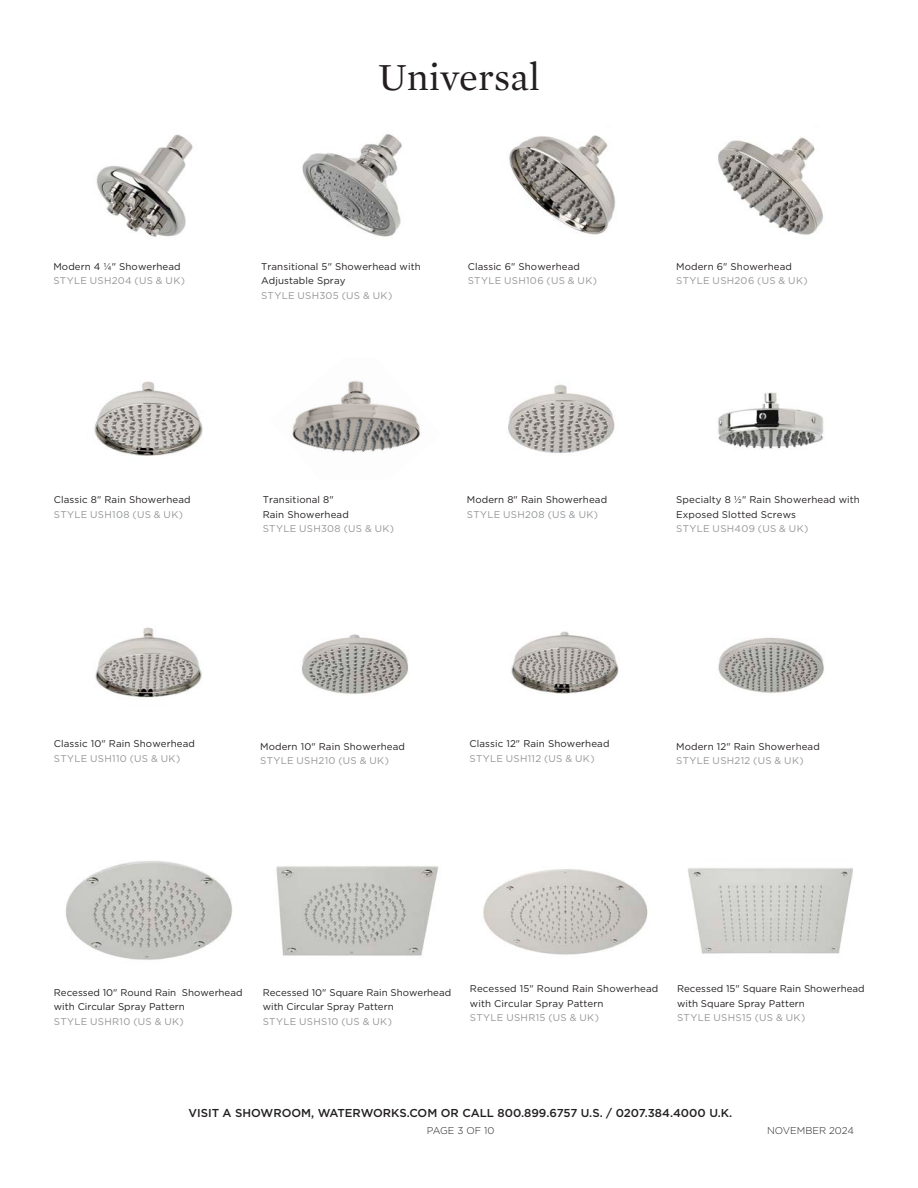
<style>
.page{position:relative;width:918px;height:1188px;background:#fff}
.page>*{position:absolute;margin:0;border:0;box-sizing:border-box;transform-origin:0 0}
.t1{font:39px "Mercury Text G1";color:#231f20}
.t2{font:500 11.55px "Gotham";color:#231f20}
.t3{font:300 9.9px "Gotham";color:#231f20}
.Text__LIGHT_-_6_5_9_5__0{font:9.75px/14.2px "Gotham";letter-spacing:.01em;color:#231f20}
.Text__product_number{font:9.75px "Gotham";letter-spacing:.03em;color:#939598}
</style>
<div class="page">
<img style="left:718px;top:137px;width:105px;height:98px">
<img style="left:95px;top:627px;width:107px;height:71px">
<img style="left:688px;top:868px;width:165px;height:86px">
<img style="left:718px;top:637px;width:106px;height:57px">
<img style="left:96px;top:134px;width:97px;height:103px">
<img style="left:94px;top:381px;width:109px;height:75px">
<img style="left:65px;top:860px;width:168px;height:100px">
<img style="left:301px;top:634px;width:108px;height:60px">
<img style="left:509px;top:135px;width:107px;height:100px">
<img style="left:483px;top:869px;width:165px;height:86px">
<img style="left:508px;top:384px;width:107px;height:69px">
<img style="left:511px;top:631px;width:108px;height:63px">
<img style="left:276px;top:866px;width:163px;height:90px">
<img style="left:718px;top:392px;width:106px;height:57px">
<img style="left:292px;top:381px;width:129px;height:72px">
<img style="left:302px;top:134px;width:100px;height:103px">
<p class="Text__LIGHT_-_6_5_9_5__0" style="left:53px;top:259px;width:129px">Modern 4 1/4" Showerhead</p>
<p class="Text__product_number" style="left:53px;top:275px;width:133px">STYLE USH204 (US &amp; UK)</p>
<h1 class="t1" style="left:378px;top:49px;width:163px">Universal</h1>
<p class="Text__LIGHT_-_6_5_9_5__0" style="left:261px;top:259px;width:161px">Transitional 5" Showerhead with<br>Adjustable Spray</p>
<p class="Text__product_number" style="left:261px;top:289px;width:133px">STYLE USH305 (US &amp; UK)</p>
<p class="Text__LIGHT_-_6_5_9_5__0" style="left:468px;top:259px;width:114px">Classic 6" Showerhead</p>
<p class="Text__product_number" style="left:468px;top:275px;width:131px">STYLE USH106 (US &amp; UK)</p>
<p class="Text__LIGHT_-_6_5_9_5__0" style="left:676px;top:259px;width:117px">Modern 6" Showerhead</p>
<p class="Text__product_number" style="left:676px;top:275px;width:133px">STYLE USH206 (US &amp; UK)</p>
<p class="Text__LIGHT_-_6_5_9_5__0" style="left:54px;top:493px;width:138px">Classic 8" Rain Showerhead</p>
<p class="Text__product_number" style="left:54px;top:508px;width:131px">STYLE USH108 (US &amp; UK)</p>
<p class="Text__LIGHT_-_6_5_9_5__0" style="left:263px;top:493px;width:73px">Transitional 8"</p>
<p class="Text__LIGHT_-_6_5_9_5__0" style="left:263px;top:507px;width:88px">Rain Showerhead</p>
<p class="Text__product_number" style="left:263px;top:522px;width:133px">STYLE USH308 (US &amp; UK)</p>
<p class="Text__LIGHT_-_6_5_9_5__0" style="left:467px;top:493px;width:142px">Modern 8" Rain Showerhead</p>
<p class="Text__product_number" style="left:467px;top:508px;width:133px">STYLE USH208 (US &amp; UK)</p>
<p class="Text__LIGHT_-_6_5_9_5__0" style="left:676px;top:493px;width:185px">Specialty 8 1/2" Rain Showerhead with<br>Exposed Slotted Screws</p>
<p class="Text__product_number" style="left:676px;top:522px;width:134px">STYLE USH409 (US &amp; UK)</p>
<p class="Text__LIGHT_-_6_5_9_5__0" style="left:54px;top:737px;width:143px">Classic 10" Rain Showerhead</p>
<p class="Text__product_number" style="left:54px;top:752px;width:128px">STYLE USH110 (US &amp; UK)</p>
<p class="Text__LIGHT_-_6_5_9_5__0" style="left:260px;top:739px;width:146px">Modern 10" Rain Showerhead</p>
<p class="Text__product_number" style="left:260px;top:754px;width:130px">STYLE USH210 (US &amp; UK)</p>
<p class="Text__LIGHT_-_6_5_9_5__0" style="left:469px;top:737px;width:142px">Classic 12" Rain Showerhead</p>
<p class="Text__product_number" style="left:469px;top:752px;width:127px">STYLE USH112 (US &amp; UK)</p>
<p class="Text__LIGHT_-_6_5_9_5__0" style="left:676px;top:739px;width:145px">Modern 12" Rain Showerhead</p>
<p class="Text__product_number" style="left:676px;top:754px;width:129px">STYLE USH212 (US &amp; UK)</p>
<p class="Text__LIGHT_-_6_5_9_5__0" style="left:54px;top:985px;width:190px">Recessed 10" Round Rain Showerhead with Circular Spray Pattern</p>
<p class="Text__product_number" style="left:54px;top:1015px;width:132px">STYLE USHR10 (US &amp; UK)</p>
<p class="Text__LIGHT_-_6_5_9_5__0" style="left:263px;top:985px;width:190px">Recessed 10" Square Rain Showerhead with Circular Spray Pattern</p>
<p class="Text__product_number" style="left:263px;top:1015px;width:131px">STYLE USHS10 (US &amp; UK)</p>
<p class="Text__LIGHT_-_6_5_9_5__0" style="left:470px;top:982px;width:190px">Recessed 15" Round Rain Showerhead with Circular Spray Pattern</p>
<p class="Text__product_number" style="left:470px;top:1011px;width:130px">STYLE USHR15 (US &amp; UK)</p>
<p class="Text__LIGHT_-_6_5_9_5__0" style="left:677px;top:982px;width:189px">Recessed 15" Square Rain Showerhead with Square Spray Pattern</p>
<p class="Text__product_number" style="left:677px;top:1011px;width:130px">STYLE USHS15 (US &amp; UK)</p>
<p class="t2" style="left:189px;top:1106px;width:545px">VISIT A SHOWROOM, WATERWORKS.COM OR CALL 800.899.6757 U.S. / 0207.384.4000 U.K.</p>
<p class="t3" style="left:427px;top:1124px;width:69px">PAGE 3 OF 10</p>
<p class="t3" style="left:767px;top:1124px;width:88px">NOVEMBER 2024</p>
</div>
